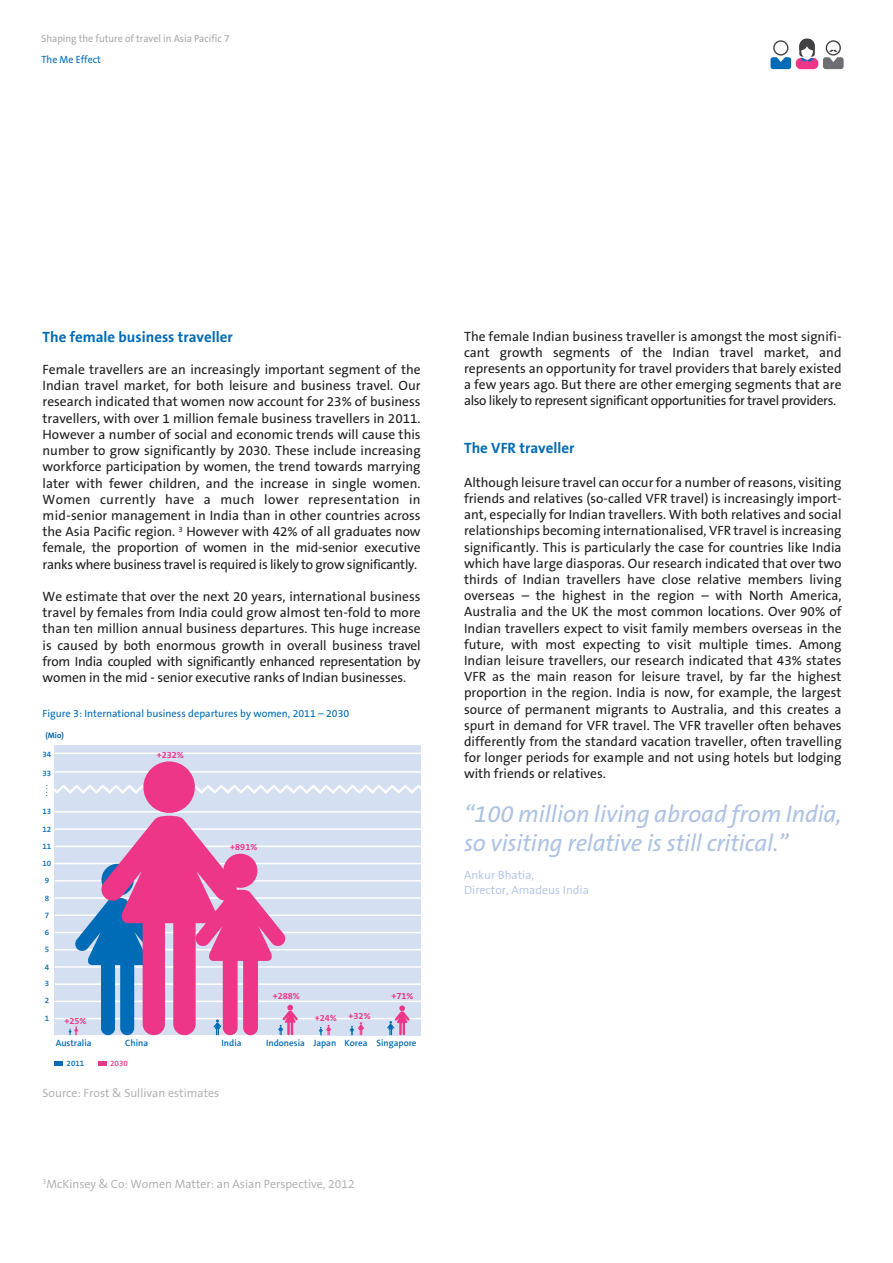
<style>
.page{position:relative;width:893px;height:1263px;background:#fff}
.page>*{position:absolute;margin:0;border:0;box-sizing:border-box;transform-origin:0 0}
.t1{font:italic 24px/28.8px "The Sans B5 Plain";letter-spacing:-.01em;color:#adc2e4}
.t2{font:700 15px "The Sans B7";color:#006bb6}
.t3{font:13.5px/16.2px "The Sans B5 Plain";letter-spacing:-.015em;color:#211e1e;text-align:justify}
.t4{font:300 12px "The Sans B4";color:#a8a9ad}
.t5{font:300 12px/14.4px "The Sans B4";color:#adc2e4}
.t6{font:10.5px "The Sans B5 Plain";color:#006bb6}
.t7{font:10.5px "The Sans B5 Plain";color:#a8a9ad;scale:.95 1}
.t8{font:10.5px "The Sans B5 Plain";color:#006bb6;scale:.95 1}
.t9{font:600 9.15px "The Sans B6";color:#006bb6}
.t10{font:700 9.15px "The Sans B7";color:#ee3689}
.t11{font:600 7.95px "The Sans B6";color:#006bb6}
.t12{font:700 7.95px "The Sans B7";color:#006bb6}
.t13{font:600 7.95px "The Sans B6";color:#ee3689}
</style>
<div class="page">
<div style="left:773px;top:40px;width:15px;height:16px;border:1px solid #414042;border-radius:50%"></div>
<svg style="left:770px;top:57px;width:21px;height:12px"></svg>
<div style="left:826px;top:40px;width:15px;height:16px;border:1px solid #414042;border-radius:50%"></div>
<div style="left:796px;top:58px;width:22px;height:11px;background:#ee3689;border-radius:5px"></div>
<svg style="left:799px;top:38px;width:16px;height:23px"></svg>
<svg style="left:823px;top:49px;width:21px;height:20px"></svg>
<div style="left:55px;top:745px;width:366px;height:291px;background:#d4dff1"></div>
<hr style="left:55px;top:828px;width:366px;height:2px;background:#fff">
<hr style="left:55px;top:914px;width:366px;height:2px;background:#fff">
<hr style="left:55px;top:949px;width:366px;height:1px;background:#fff">
<svg style="left:55px;top:785px;width:366px;height:9px"></svg>
<hr style="left:55px;top:966px;width:366px;height:2px;background:#fff">
<hr style="left:55px;top:983px;width:366px;height:2px;background:#fff">
<hr style="left:55px;top:1001px;width:366px;height:1px;background:#fff">
<hr style="left:55px;top:1018px;width:366px;height:1px;background:#fff">
<hr style="left:55px;top:897px;width:366px;height:2px;background:#fff">
<hr style="left:55px;top:880px;width:366px;height:1px;background:#fff">
<hr style="left:55px;top:863px;width:366px;height:1px;background:#fff">
<hr style="left:55px;top:846px;width:366px;height:1px;background:#fff">
<hr style="left:55px;top:811px;width:366px;height:2px;background:#fff">
<hr style="left:55px;top:771px;width:366px;height:2px;background:#fff">
<hr style="left:55px;top:932px;width:366px;height:1px;background:#fff">
<hr style="left:55px;top:753px;width:366px;height:1px;background:#fff">
<hr style="left:55px;top:1035px;width:266px;height:1px;background:#fff">
<div style="left:55px;top:1061px;width:8px;height:5px;background:#006bb6"></div>
<div style="left:98px;top:1061px;width:9px;height:5px;background:#ee3689"></div>
<svg style="left:319px;top:1025px;width:12px;height:10px"></svg>
<svg style="left:350px;top:1022px;width:14px;height:13px"></svg>
<svg style="left:387px;top:1005px;width:23px;height:30px"></svg>
<div style="left:143px;top:761px;width:52px;height:52px;background:#ee3689;border-radius:50%"></div>
<svg style="left:69px;top:815px;width:229px;height:220px"></svg>
<p class="t7" style="left:41px;top:33px;width:199px">Shaping the future of travel in Asia Pacific 7</p>
<p class="t8" style="left:41px;top:54px;width:64px">The Me Effect</p>
<p class="t2" style="left:43px;top:329px;width:192px">The female business traveller</p>
<p class="t3" style="left:43px;top:362px;width:380px">Female travellers are an increasingly important segment of the Indian travel market, for both leisure and business travel. Our research indicated that women now account for 23% of business travellers, with over 1 million female business travellers in 2011.<br>However a number of social and economic trends will cause this number to grow significantly by 2030. These include increasing workforce participation by women, the trend towards marrying later with fewer children, and the increase in single women.<br>Women currently have a much lower representation in mid-senior management in India than in other countries across the Asia Pacific region. <sup>3</sup> However with 42% of all graduates now female, the proportion of women in the mid-senior executive ranks where business travel is required is likely to grow significantly.</p>
<p class="t3" style="left:43px;top:589px;width:380px">We estimate that over the next 20 years, international business travel by females from India could grow almost ten-fold to more than ten million annual business departures. This huge increase is caused by both enormous growth in overall business travel from India coupled with significantly enhanced representation by women in the mid - senior executive ranks of Indian businesses.</p>
<p class="t6" style="left:43px;top:708px;width:308px">Figure 3: International business departures by women, 2011 – 2030</p>
<p class="t12" style="left:45px;top:731px;width:20px">(Mio)</p>
<p class="t11" style="left:43px;top:750px;width:10px">34</p>
<p class="t11" style="left:43px;top:769px;width:10px">33</p>
<p class="t11" style="left:46px;top:784px;width:3px">....</p>
<p class="t11" style="left:43px;top:807px;width:10px">13</p>
<p class="t11" style="left:43px;top:825px;width:10px">12</p>
<p class="t11" style="left:43px;top:842px;width:10px">11</p>
<p class="t11" style="left:43px;top:859px;width:10px">10</p>
<p class="t11" style="left:45px;top:876px;width:6px">9</p>
<p class="t11" style="left:45px;top:894px;width:6px">8</p>
<p class="t11" style="left:45px;top:911px;width:6px">7</p>
<p class="t11" style="left:45px;top:928px;width:6px">6</p>
<p class="t11" style="left:45px;top:945px;width:6px">5</p>
<p class="t11" style="left:45px;top:963px;width:6px">4</p>
<p class="t11" style="left:45px;top:979px;width:6px">3</p>
<p class="t11" style="left:45px;top:996px;width:6px">2</p>
<p class="t11" style="left:45px;top:1014px;width:6px">1</p>
<p class="t10" style="left:64px;top:1015px;width:24px">+25%</p>
<p class="t9" style="left:56px;top:1038px;width:37px">Australia</p>
<p class="t9" style="left:125px;top:1038px;width:24px">China</p>
<p class="t11" style="left:67px;top:1059px;width:19px">2011</p>
<p class="t13" style="left:110px;top:1059px;width:19px">2030</p>
<p class="t10" style="left:157px;top:750px;width:29px">+232%</p>
<p class="t10" style="left:230px;top:842px;width:29px">+891%</p>
<p class="t9" style="left:222px;top:1038px;width:21px">India</p>
<p class="t4" style="left:43px;top:1086px;width:178px">Source: Frost &amp; Sullivan estimates</p>
<p class="t10" style="left:273px;top:991px;width:29px">+288%</p>
<p class="t9" style="left:266px;top:1038px;width:40px">Indonesia</p>
<p class="t10" style="left:315px;top:1013px;width:24px">+24%</p>
<p class="t9" style="left:313px;top:1038px;width:24px">Japan</p>
<p class="t10" style="left:349px;top:1011px;width:24px">+32%</p>
<p class="t10" style="left:391px;top:991px;width:24px">+71%</p>
<p class="t9" style="left:344px;top:1038px;width:25px">Korea</p>
<p class="t9" style="left:377px;top:1038px;width:42px">Singapore</p>
<p class="t4" style="left:43px;top:1177px;width:314px"><sup>3</sup>McKinsey &amp; Co: Women Matter: an Asian Perspective, 2012</p>
<p class="t3" style="left:464px;top:328px;width:379px">The female Indian business traveller is amongst the most signifi&shy;cant growth segments of the Indian travel market, and represents an opportunity for travel providers that barely existed a few years ago. But there are other emerging segments that are also likely to represent significant opportunities for travel providers.</p>
<p class="t2" style="left:464px;top:440px;width:112px">The VFR traveller</p>
<p class="t3" style="left:464px;top:475px;width:379px">Although leisure travel can occur for a number of reasons, visiting friends and relatives (so-called VFR travel) is increasingly import&shy;ant, especially for Indian travellers. With both relatives and social relationships becoming internationalised, VFR travel is increasing significantly. This is particularly the case for countries like India which have large diasporas. Our research indicated that over two thirds of Indian travellers have close relative members living overseas – the highest in the region – with North America, Australia and the UK the most common locations. Over 90% of Indian travellers expect to visit family members overseas in the future, with most expecting to visit multiple times. Among Indian leisure travellers, our research indicated that 43% states VFR as the main reason for leisure travel, by far the highest proportion in the region. India is now, for example, the largest source of permanent migrants to Australia, and this creates a spurt in demand for VFR travel. The VFR traveller often behaves differently from the standard vacation traveller, often travelling for longer periods for example and not using hotels but lodging with friends or relatives.</p>
<h1 class="t1" style="left:464px;top:800px;width:379px">“100 million living abroad from India, so visiting relative is still critical.”</h1>
<p class="t5" style="left:464px;top:869px;width:126px">Ankur Bhatia,<br>Director, Amadeus India</p>
</div>
